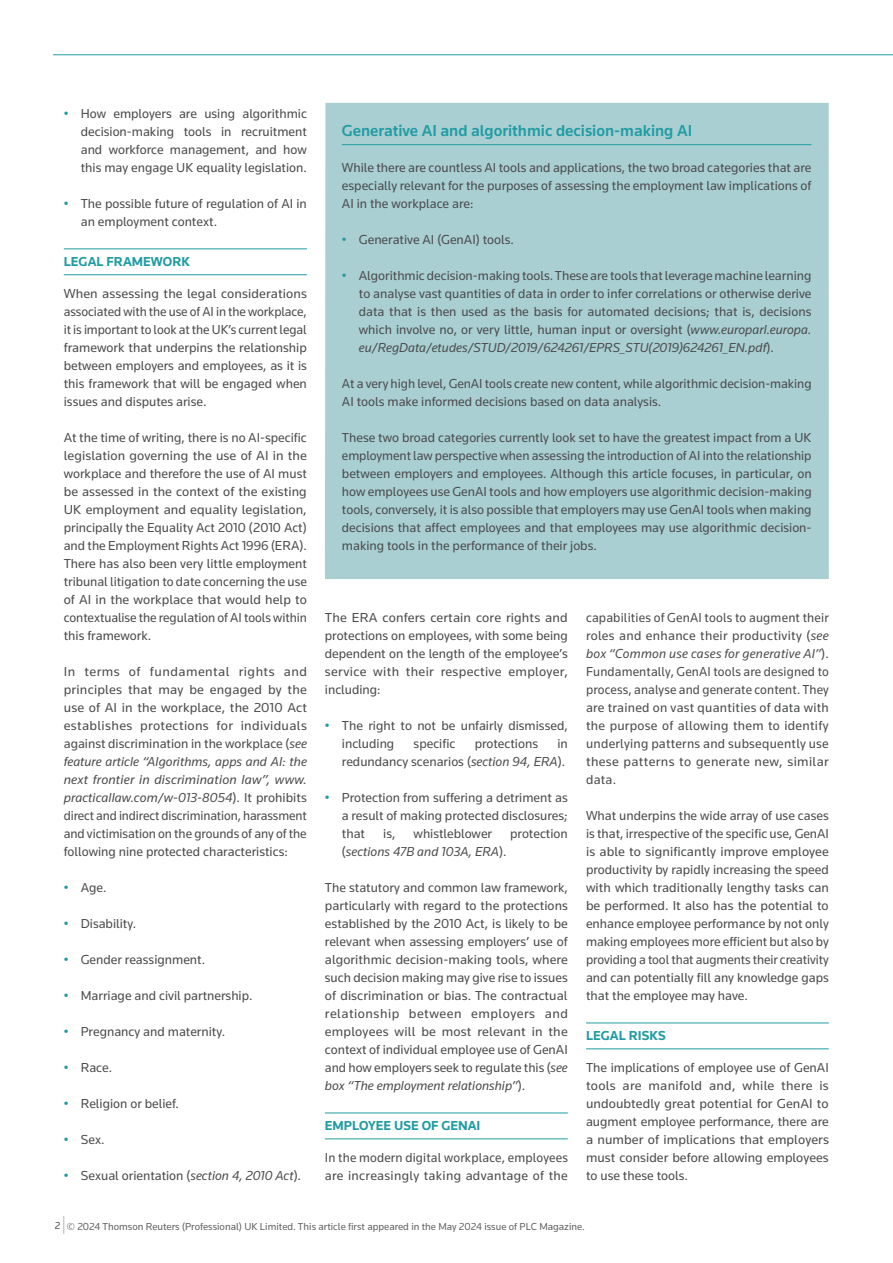
<style>
.page{position:relative;width:893px;height:1263px;background:#fff}
.page>*{position:absolute;margin:0;border:0;box-sizing:border-box;transform-origin:0 0}
.Feature_Box__Heading{font:500 16.5px "Knowledge";color:#209ca2}
.Feature__Body{font:13.5px/18px "Knowledge";color:#4b4c4d;text-align:justify}
.Feature__H1{font:700 13.5px "Knowledge";color:#209ca2}
.t1{font:italic 13.5px "Knowledge";color:#4b4c4d}
.t2{font:10.5px "Knowledge";color:#636366}
.s1{color:#209ca2}
.s2{font-style:italic}
.s3{font-style:normal}
.s4{color:#4b4c4d}
</style>
<div class="page">
<svg style="left:64px;top:1216px;width:1px;height:18px"></svg>
<hr style="left:53px;top:55px;width:840px;height:1px;background:#209ca2">
<hr style="left:64px;top:249px;width:243px;height:1px;background:#209ca2">
<hr style="left:64px;top:274px;width:243px;height:1px;background:#209ca2">
<hr style="left:325px;top:1113px;width:243px;height:1px;background:#209ca2">
<hr style="left:325px;top:1138px;width:243px;height:1px;background:#209ca2">
<hr style="left:586px;top:1023px;width:243px;height:1px;background:#209ca2">
<hr style="left:586px;top:1048px;width:243px;height:1px;background:#209ca2">
<div style="left:325px;top:103px;width:504px;height:476px;background:#a9cfd3"></div>
<hr style="left:342px;top:144px;width:469px;height:1px;background:#209ca2">
<p class="Feature__Body" style="left:81px;top:104px;width:228px;text-indent:-17px"><span class="s1">•</span> How employers are using algorithmic decision-making tools in recruitment and workforce management, and how this may engage UK equality legislation.</p>
<p class="Feature__Body" style="left:81px;top:194px;width:228px;text-indent:-17px"><span class="s1">•</span> The possible future of regulation of AI in an employment context.</p>
<p class="Feature__H1" style="left:64px;top:253px;width:128px">LEGAL FRAMEWORK</p>
<p class="Feature__Body" style="left:64px;top:284px;width:245px">When assessing the legal considerations associated with the use of AI in the workplace, it is important to look at the UK’s current legal framework that underpins the relationship between employers and employees, as it is this framework that will be engaged when issues and disputes arise.</p>
<p class="Feature__Body" style="left:64px;top:428px;width:245px">At the time of writing, there is no AI-specific legislation governing the use of AI in the workplace and therefore the use of AI must be assessed in the context of the existing UK employment and equality legislation, principally the Equality Act 2010 (2010 Act) and the Employment Rights Act 1996 (ERA).<br>There has also been very little employment tribunal litigation to date concerning the use of AI in the workplace that would help to contextualise the regulation of AI tools within this framework.</p>
<p class="Feature__Body" style="left:64px;top:662px;width:245px">In terms of fundamental rights and principles that may be engaged by the use of AI in the workplace, the 2010 Act establishes protections for individuals against discrimination in the workplace (<span class="s2">see feature article “Algorithms, apps and AI: the next frontier in discrimination law”, www. practicallaw.com/w-013-8054</span>). It prohibits direct and indirect discrimination, harassment and victimisation on the grounds of any of the following nine protected characteristics:</p>
<p class="Feature__Body" style="left:64px;top:878px;width:44px"><span class="s1">•</span> Age.</p>
<p class="Feature__Body" style="left:64px;top:914px;width:74px"><span class="s1">•</span> Disability.</p>
<p class="Feature__Body" style="left:64px;top:950px;width:143px"><span class="s1">•</span> Gender reassignment.</p>
<p class="Feature__Body" style="left:64px;top:986px;width:190px"><span class="s1">•</span> Marriage and civil partnership.</p>
<p class="Feature__Body" style="left:64px;top:1022px;width:163px"><span class="s1">•</span> Pregnancy and maternity.</p>
<p class="Feature__Body" style="left:64px;top:1058px;width:50px"><span class="s1">•</span> Race.</p>
<p class="Feature__Body" style="left:64px;top:1094px;width:117px"><span class="s1">•</span> Religion or belief.</p>
<p class="Feature__Body" style="left:64px;top:1130px;width:42px"><span class="s1">•</span> Sex.</p>
<p class="Feature__Body" style="left:64px;top:1166px;width:239px"><span class="s1">•</span> Sexual orientation (<span class="s2">section 4, 2010 Act</span>).</p>
<p class="Feature_Box__Heading" style="left:342px;top:120px;width:352px">Generative AI and algorithmic decision-making AI</p>
<p class="Feature__Body" style="left:342px;top:158px;width:471px">While there are countless AI tools and applications, the two broad categories that are especially relevant for the purposes of assessing the employment law implications of AI in the workplace are:</p>
<p class="Feature__Body" style="left:342px;top:230px;width:174px"><span class="s1">•</span> Generative AI (GenAI) tools.</p>
<p class="Feature__Body" style="left:359px;top:266px;width:454px;text-indent:-17px"><span class="s1">•</span> Algorithmic decision-making tools. These are tools that leverage machine learning to analyse vast quantities of data in order to infer correlations or otherwise derive data that is then used as the basis for automated decisions; that is, decisions which involve no, or very little, human input or oversight (<span class="s2">www.europarl.europa. eu/RegData/etudes/STUD/2019/624261/EPRS_STU(2019)624261_EN.pdf</span>).</p>
<p class="Feature__Body" style="left:342px;top:374px;width:471px">At a very high level, GenAI tools create new content, while algorithmic decision-making<br>AI tools make informed decisions based on data analysis.</p>
<p class="Feature__Body" style="left:342px;top:428px;width:471px">These two broad categories currently look set to have the greatest impact from a UK employment law perspective when assessing the introduction of AI into the relationship between employers and employees. Although this article focuses, in particular, on how employees use GenAI tools and how employers use algorithmic decision-making tools, conversely, it is also possible that employers may use GenAI tools when making decisions that affect employees and that employees may use algorithmic decision&shy;making tools in the performance of their jobs.</p>
<p class="Feature__Body" style="left:325px;top:608px;width:244px">The ERA confers certain core rights and protections on employees, with some being dependent on the length of the employee’s service with their respective employer, including:</p>
<p class="Feature__Body" style="left:342px;top:716px;width:227px;text-indent:-17px"><span class="s1">•</span> The right to not be unfairly dismissed, including</p>
<p class="Feature__Body" style="left:414px;top:734px;width:43px">specific</p>
<p class="Feature__Body" style="left:475px;top:734px;width:65px">protections</p>
<p class="Feature__Body" style="left:342px;top:734px;width:227px;text-align:right">in<br>redundancy scenarios (<span class="s2">section 94, ERA</span>).</p>
<p class="Feature__Body" style="left:342px;top:788px;width:227px;text-indent:-17px"><span class="s1">•</span> Protection from suffering a detriment as a result of making protected disclosures; that</p>
<p class="Feature__Body" style="left:383px;top:824px;width:14px">is,</p>
<p class="Feature__Body" style="left:414px;top:824px;width:80px">whistleblower</p>
<p class="Feature__Body" style="left:510px;top:824px;width:59px">protection</p>
<p class="t1" style="left:342px;top:843px;width:166px"><span class="s3">(</span>sections 47B and 103A, ERA<span class="s3">).</span></p>
<p class="Feature__Body" style="left:325px;top:878px;width:244px">The statutory and common law framework, particularly with regard to the protections established by the 2010 Act, is likely to be relevant when assessing employers’ use of algorithmic decision-making tools, where such decision making may give rise to issues of discrimination or bias. The contractual relationship between employers and employees will be most relevant in the context of individual employee use of GenAI and how employers seek to regulate this (<span class="s2">see box “The employment relationship”</span>).</p>
<p class="Feature__H1" style="left:325px;top:1117px;width:157px">EMPLOYEE USE OF GENAI</p>
<p class="Feature__Body" style="left:325px;top:1148px;width:244px">In the modern digital workplace, employees are increasingly taking advantage of the</p>
<p class="Feature__Body" style="left:586px;top:608px;width:244px">capabilities of GenAI tools to augment their roles and enhance their productivity (<span class="s2">see box “Common use cases for generative AI”</span>).<br>Fundamentally, GenAI tools are designed to process, analyse and generate content. They are trained on vast quantities of data with the purpose of allowing them to identify underlying patterns and subsequently use these patterns to generate new, similar data.</p>
<p class="Feature__Body" style="left:586px;top:806px;width:244px">What underpins the wide array of use cases is that, irrespective of the specific use, GenAI is able to significantly improve employee productivity by rapidly increasing the speed with which traditionally lengthy tasks can be performed. It also has the potential to enhance employee performance by not only making employees more efficient but also by providing a tool that augments their creativity and can potentially fill any knowledge gaps that the employee may have.</p>
<p class="Feature__H1" style="left:586px;top:1027px;width:81px">LEGAL RISKS</p>
<p class="Feature__Body" style="left:586px;top:1058px;width:244px">The implications of employee use of GenAI tools are manifold and, while there is undoubtedly great potential for GenAI to augment employee performance, there are a number of implications that employers must consider before allowing employees to use these tools.</p>
<p class="t2" style="left:55px;top:1220px;width:532px"><span class="s4">2</span> © 2024 Thomson Reuters (Professional) UK Limited. This article first appeared in the May 2024 issue of PLC Magazine.</p>
</div>
